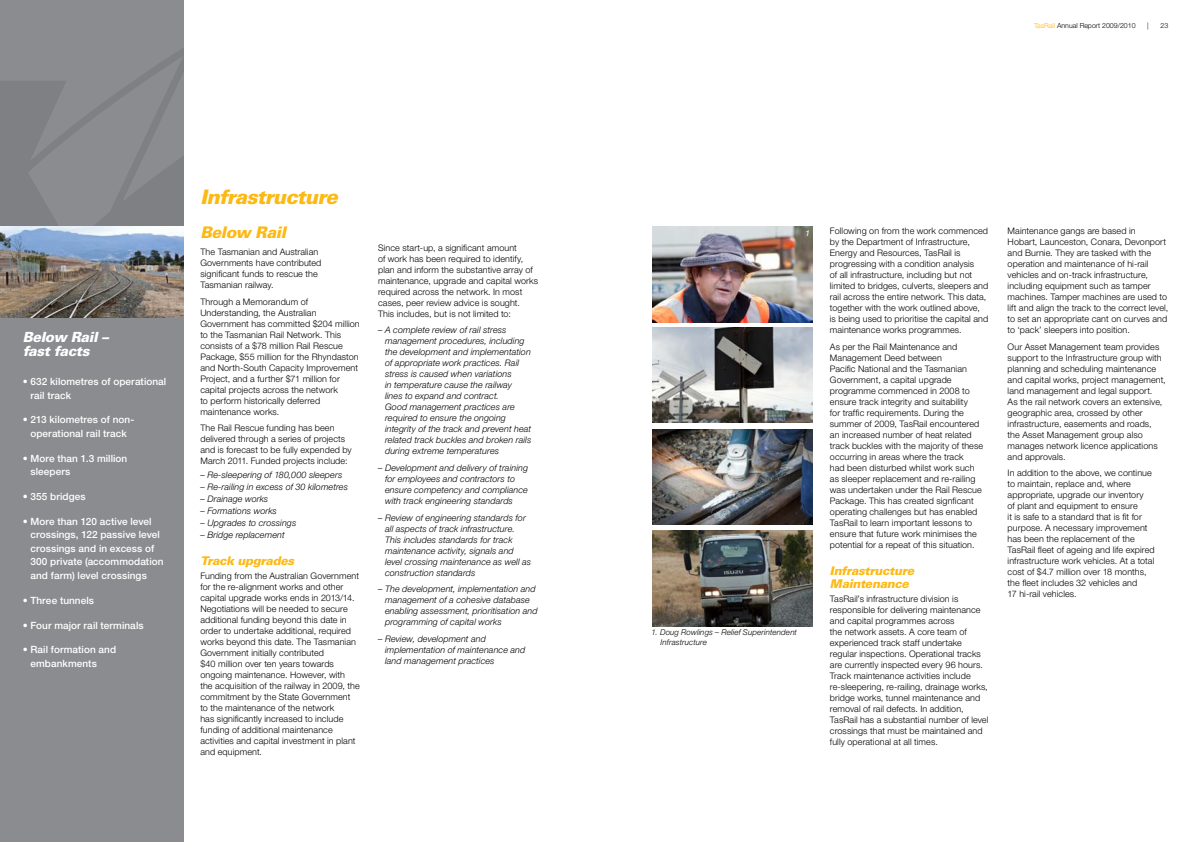
<style>
.page{position:relative;width:1191px;height:842px;background:#fff}
.page>*{position:absolute;margin:0;border:0;box-sizing:border-box;transform-origin:0 0}
.t1{font:italic 900 20px "Univers LT Std";letter-spacing:-.04em;color:#fdb913}
.t2{font:italic 900 16px "Univers LT Std";letter-spacing:-.025em;color:#fdb913}
.t3{font:italic 900 14px/14px "Univers LT Std";letter-spacing:-.03em;color:#fff}
.t4{font:italic 900 12px/13px "Univers LT Std";letter-spacing:-.03em;color:#fdb913}
.t5{font:500 10px/13.5px "Helvetica Neue LT";letter-spacing:.005em;color:#fff}
.t6{font:300 9px/11px "Helvetica Neue LT";letter-spacing:.01em;color:#000}
.t7{font:italic 300 9px/11px "Helvetica Neue LT";letter-spacing:.01em;color:#000}
.t8{font:italic 300 8px/10px "Helvetica Neue LT";letter-spacing:.015em;color:#000}
.t9{font:italic 8px "Helvetica Neue LT";color:#fff}
.t10{font:300 7px "Helvetica Neue LT";color:#000}
.s1{color:#fdb913}
</style>
<div class="page">
<div style="left:0;top:317px;width:183px;height:525px;background:#8a8c8f"></div>
<svg style="left:0;top:0;width:183px;height:227px;background:#86888b"></svg>
<img style="left:0;top:227px;width:183px;height:90px">
<img style="left:652px;top:429px;width:161px;height:96px">
<img style="left:652px;top:227px;width:161px;height:95px">
<img style="left:652px;top:327px;width:161px;height:96px">
<img style="left:652px;top:531px;width:161px;height:95px">
<h3 class="t3" style="left:23px;top:330px;width:87px">Below Rail – fast facts</h3>
<p class="t5" style="left:30px;top:375px;width:137px;text-indent:-8px">• 632 kilometres of operational rail track</p>
<p class="t5" style="left:23px;top:413px;width:113px;text-align:center">• 213 kilometres of non&shy;operational rail track</p>
<p class="t5" style="left:30px;top:451px;width:98px;text-indent:-8px">• More than 1.3 million sleepers</p>
<p class="t5" style="left:23px;top:490px;width:64px">• 355 bridges</p>
<p class="t5" style="left:30px;top:514px;width:135px;text-indent:-8px">• More than 120 active level crossings, 122 passive level crossings and in excess of<br>300 private (accommodation and farm) level crossings</p>
<p class="t5" style="left:23px;top:593px;width:73px">• Three tunnels</p>
<p class="t5" style="left:23px;top:618px;width:122px">• Four major rail terminals</p>
<p class="t5" style="left:30px;top:643px;width:87px;text-indent:-8px">• Rail formation and embankments</p>
<h1 class="t1" style="left:200px;top:184px;width:139px">Infrastructure</h1>
<h2 class="t2" style="left:200px;top:223px;width:87px">Below Rail</h2>
<p class="t6" style="left:200px;top:246px;width:123px">The Tasmanian and Australian<br>Governments have contributed significant funds to rescue the<br>Tasmanian railway.</p>
<p class="t6" style="left:200px;top:296px;width:161px">Through a Memorandum of Understanding, the Australian Government has committed $204 million to the Tasmanian Rail Network. This consists of a $78 million Rail Rescue Package, $55 million for the Rhyndaston and North-South Capacity Improvement Project, and a further $71 million for capital projects across the network<br>to perform historically deferred maintenance works.</p>
<p class="t6" style="left:200px;top:422px;width:153px">The Rail Rescue funding has been delivered through a series of projects and is forecast to be fully expended by March 2011. Funded projects include:</p>
<p class="t7" style="left:200px;top:469px;width:143px">– Re-sleepering of 180,000 sleepers</p>
<p class="t7" style="left:200px;top:481px;width:149px">– Re-railing in excess of 30 kilometres</p>
<p class="t7" style="left:200px;top:493px;width:69px">– Drainage works</p>
<p class="t7" style="left:200px;top:505px;width:78px">– Formations works</p>
<p class="t7" style="left:200px;top:517px;width:97px">– Upgrades to crossings</p>
<p class="t7" style="left:200px;top:529px;width:86px">– Bridge replacement</p>
<h3 class="t4" style="left:200px;top:555px;width:95px">Track upgrades</h3>
<p class="t6" style="left:200px;top:570px;width:161px">Funding from the Australian Government for the re-alignment works and other capital upgrade works ends in 2013/14.<br>Negotiations will be needed to secure additional funding beyond this date in order to undertake additional, required works beyond this date. The Tasmanian Government initially contributed<br>$40 million over ten years towards ongoing maintenance. However, with<br>the acquisition of the railway in 2009, the commitment by the State Government to the maintenance of the network<br>has significantly increased to include funding of additional maintenance activities and capital investment in plant and equipment.</p>
<p class="t6" style="left:378px;top:242px;width:161px">Since start-up, a significant amount<br>of work has been required to identify, plan and inform the substantive array of maintenance, upgrade and capital works required across the network. In most cases, peer review advice is sought.<br>This includes, but is not limited to:</p>
<p class="t7" style="left:385px;top:324px;width:148px;text-indent:-7px">– A complete review of rail stress management procedures, including the development and implementation of appropriate work practices. Rail stress is caused when variations<br>in temperature cause the railway lines to expand and contract.<br>Good management practices are required to ensure the ongoing integrity of the track and prevent heat related track buckles and broken rails during extreme temperatures</p>
<p class="t7" style="left:385px;top:462px;width:144px;text-indent:-7px">– Development and delivery of training for employees and contractors to ensure competency and compliance with track engineering standards</p>
<p class="t7" style="left:385px;top:512px;width:148px;text-indent:-7px">– Review of engineering standards for all aspects of track infrastructure.<br>This includes standards for track maintenance activity, signals and level crossing maintenance as well as construction standards</p>
<p class="t7" style="left:385px;top:583px;width:154px;text-indent:-7px">– The development, implementation and management of a cohesive database enabling assessment, prioritisation and programming of capital works</p>
<p class="t7" style="left:385px;top:633px;width:142px;text-indent:-7px">– Review, development and implementation of maintenance and land management practices</p>
<p class="t10" style="left:1034px;top:21px;width:103px"><span class="s1">TasRail</span> Annual Report 2009/2010</p>
<p class="t10" style="left:1147px;top:21px;width:3px">|</p>
<p class="t10" style="left:1160px;top:21px;width:9px">23</p>
<p class="t9" style="left:805px;top:228px;width:6px">1</p>
<p class="t8" style="left:660px;top:627px;width:138px;text-indent:-9px">1. Doug Rowlings – Relief Superintendent<br>Infrastructure</p>
<p class="t6" style="left:830px;top:225px;width:160px">Following on from the work commenced by the Department of Infrastructure, Energy and Resources, TasRail is progressing with a condition analysis<br>of all infrastructure, including but not limited to bridges, culverts, sleepers and rail across the entire network. This data, together with the work outlined above,<br>is being used to prioritise the capital and maintenance works programmes.</p>
<p class="t6" style="left:830px;top:341px;width:155px">As per the Rail Maintenance and Management Deed between<br>Pacific National and the Tasmanian Government, a capital upgrade programme commenced in 2008 to ensure track integrity and suitability<br>for traffic requirements. During the summer of 2009, TasRail encountered an increased number of heat related track buckles with the majority of these occurring in areas where the track<br>had been disturbed whilst work such as sleeper replacement and re-railing was undertaken under the Rail Rescue Package. This has created signficant operating challenges but has enabled TasRail to learn important lessons to ensure that future work minimises the potential for a repeat of this situation.</p>
<h3 class="t4" style="left:830px;top:564px;width:86px">Infrastructure<br>Maintenance</h3>
<p class="t6" style="left:830px;top:593px;width:160px">TasRail’s infrastructure division is responsible for delivering maintenance and capital programmes across<br>the network assets. A core team of experienced track staff undertake regular inspections. Operational tracks are currently inspected every 96 hours.<br>Track maintenance activities include re-sleepering, re-railing, drainage works, bridge works, tunnel maintenance and removal of rail defects. In addition, TasRail has a substantial number of level crossings that must be maintained and fully operational at all times.</p>
<p class="t6" style="left:1007px;top:225px;width:162px">Maintenance gangs are based in<br>Hobart, Launceston, Conara, Devonport and Burnie. They are tasked with the operation and maintenance of hi-rail vehicles and on-track infrastructure, including equipment such as tamper machines. Tamper machines are used to lift and align the track to the correct level, to set an appropriate cant on curves and to ‘pack’ sleepers into position.</p>
<p class="t6" style="left:1007px;top:341px;width:160px">Our Asset Management team provides support to the Infrastructure group with planning and scheduling maintenance and capital works, project management, land management and legal support.<br>As the rail network covers an extensive, geographic area, crossed by other infrastructure, easements and roads, the Asset Management group also manages network licence applications and approvals.</p>
<p class="t6" style="left:1007px;top:467px;width:148px">In addition to the above, we continue to maintain, replace and, where appropriate, upgrade our inventory<br>of plant and equipment to ensure<br>it is safe to a standard that is fit for purpose. A necessary improvement has been the replacement of the TasRail fleet of ageing and life expired infrastructure work vehicles. At a total cost of $4.7 million over 18 months, the fleet includes 32 vehicles and<br>17 hi‑rail vehicles.</p>
</div>
